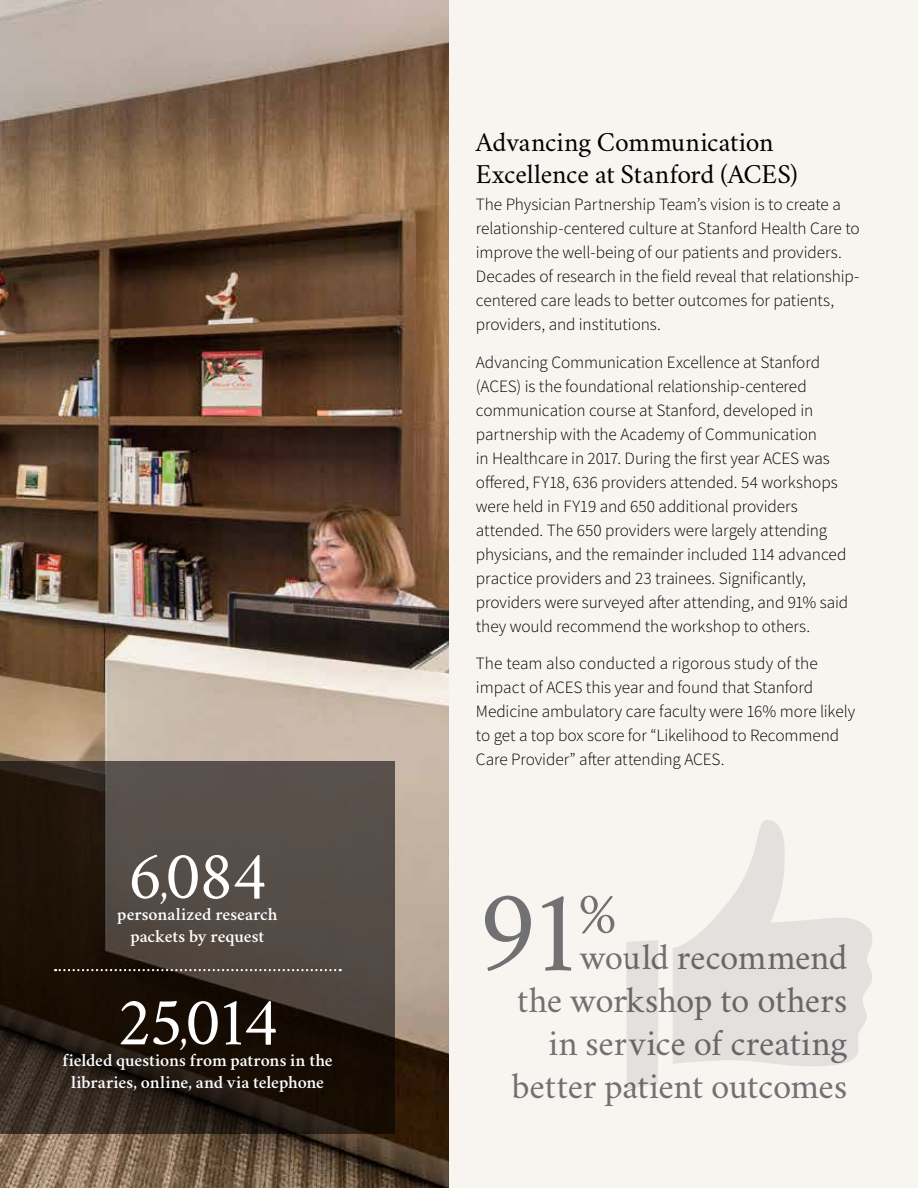
<style>
.page{position:relative;width:918px;height:1188px;background:#fff}
.page>*{position:absolute;margin:0;border:0;box-sizing:border-box;transform-origin:0 0}
.t1{font:115.5px "Crimson";color:#717073}
.t2{font:67.5px "Crimson";letter-spacing:-.025em;color:#fff}
.t3{font:36px/43.2px "Crimson";letter-spacing:-.01em;color:#717073;text-align:right}
.t4{font:27px/32.4px "Crimson";letter-spacing:-.005em;color:#000}
.t5{font:600 18px/21.6px "Crimson";color:#fff;text-align:center}
.t6{font:300 17.25px/24px "Source Sans Pro";letter-spacing:-.005em;color:#000}
.s1{font-size:43.8px}
</style>
<div class="page">
<div style="left:449px;top:0;width:469px;height:1188px;background:#f8f5f1"></div>
<img style="left:0;top:0;width:449px;height:1188px">
<svg style="left:0;top:761px;width:395px;height:373px;background:#382e26"></svg>
<svg style="left:55px;top:969px;width:286px;height:2px"></svg>
<div style="left:626px;top:940px;width:32px;height:149px;background:#e3e0dd"></div>
<svg style="left:673px;top:820px;width:199px;height:246px;fill:#e3e0dd"></svg>
<h2 class="t2" style="left:129px;top:830px;width:139px">6<span class="s1">,</span>084</h2>
<p class="t5" style="left:117px;top:902px;width:162px">personalized research packets by request</p>
<h2 class="t2" style="left:118px;top:976px;width:162px">25<span class="s1">,</span>014</h2>
<p class="t5" style="left:63px;top:1048px;width:272px">fielded questions from patrons in the libraries, online, and via telephone</p>
<h3 class="t4" style="left:476px;top:124px;width:323px">Advancing Communication<br>Excellence at Stanford (ACES)</h3>
<p class="t6" style="left:476px;top:193px;width:385px">The Physician Partnership Team’s vision is to create a relationship-centered culture at Stanford Health Care to improve the well-being of our patients and providers.<br>Decades of research in the field reveal that relationship&shy;centered care leads to better outcomes for patients, providers, and institutions.</p>
<p class="t6" style="left:476px;top:350px;width:374px">Advancing Communication Excellence at Stanford (ACES) is the foundational relationship-centered communication course at Stanford, developed in partnership with the Academy of Communication<br>in Healthcare in 2017. During the first year ACES was offered, FY18, 636 providers attended. 54 workshops were held in FY19 and 650 additional providers attended. The 650 providers were largely attending physicians, and the remainder included 114 advanced practice providers and 23 trainees. Significantly, providers were surveyed after attending, and 91% said they would recommend the workshop to others.</p>
<p class="t6" style="left:476px;top:652px;width:381px">The team also conducted a rigorous study of the impact of ACES this year and found that Stanford Medicine ambulatory care faculty were 16% more likely to get a top box score for “Likelihood to Recommend Care Provider” after attending ACES.</p>
<h1 class="t1" style="left:479px;top:853px;width:139px">91<sup>%</sup></h1>
<h3 class="t3" style="left:512px;top:933px;width:337px">would recommend<br>the workshop to others in service of creating better patient outcomes</h3>
</div>
